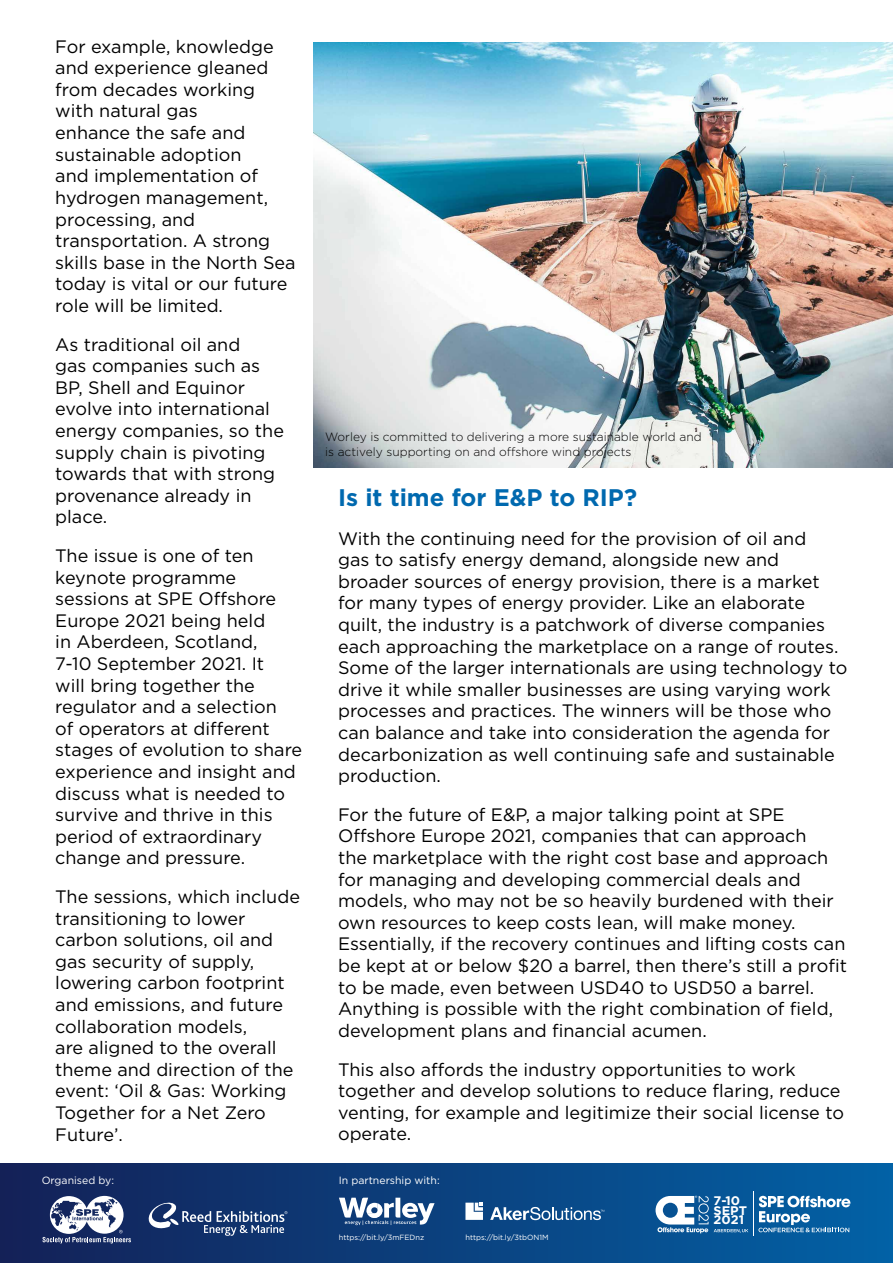
<style>
.page{position:relative;width:893px;height:1263px;background:#fff}
.page>*{position:absolute;margin:0;border:0;box-sizing:border-box;transform-origin:0 0}
.t1{font:700 24px "Gotham";color:#0069af}
.t2{font:18px/21.6px "Gotham";color:#000}
.t3{font:700 12.45px/9.9px "Gotham";color:#fff}
.t4{font:300 12px/14.4px "Gotham";color:#000}
.t5{font:10.5px "Gotham";color:#fff}
.t6{font:7.5px "Gotham";color:#fff}
</style>
<div class="page">
<div style="left:0;top:1163px;width:893px;height:100px;background:linear-gradient(to right,#142157,#0262a6)"></div>
<svg style="left:758px;top:1196px;width:92px;height:36px"></svg>
<hr style="left:753px;top:1191px;width:1px;height:45px;background:#fff">
<svg style="left:655px;top:1195px;width:93px;height:38px"></svg>
<svg style="left:339px;top:1198px;width:96px;height:27px"></svg>
<svg style="left:465px;top:1202px;width:18px;height:18px"></svg>
<svg style="left:490px;top:1207px;width:114px;height:13px"></svg>
<img style="left:314px;top:43px;width:579px;height:425px">
<svg style="left:147px;top:1201px;width:140px;height:35px"></svg>
<svg style="left:43px;top:1196px;width:88px;height:48px"></svg>
<p class="t2" style="left:55px;top:35px;width:242px">For example, knowledge and experience gleaned from decades working with natural gas<br>enhance the safe and sustainable adoption<br>and implementation of hydrogen management, processing, and transportation. A strong skills base in the North Sea today is vital or our future role will be limited.</p>
<p class="t2" style="left:55px;top:333px;width:230px">As traditional oil and<br>gas companies such as<br>BP, Shell and Equinor evolve into international energy companies, so the supply chain is pivoting towards that with strong provenance already in place.</p>
<p class="t2" style="left:55px;top:544px;width:248px">The issue is one of ten keynote programme sessions at SPE Offshore<br>Europe 2021 being held<br>in Aberdeen, Scotland,<br>7-10 September 2021. It<br>will bring together the regulator and a selection<br>of operators at different stages of evolution to share experience and insight and discuss what is needed to survive and thrive in this period of extraordinary change and pressure.</p>
<p class="t2" style="left:55px;top:885px;width:246px">The sessions, which include transitioning to lower carbon solutions, oil and gas security of supply, lowering carbon footprint and emissions, and future collaboration models,<br>are aligned to the overall theme and direction of the event: ‘Oil &amp; Gas: Working<br>Together for a Net Zero<br>Future’.</p>
<p class="t4" style="left:325px;top:429px;width:378px">Worley is committed to delivering a more sustainable world and is actively supporting on and offshore wind projects</p>
<h1 class="t1" style="left:338px;top:482px;width:300px">Is it time for E&amp;P to RIP?</h1>
<p class="t2" style="left:338px;top:527px;width:511px">With the continuing need for the provision of oil and<br>gas to satisfy energy demand, alongside new and broader sources of energy provision, there is a market for many types of energy provider. Like an elaborate quilt, the industry is a patchwork of diverse companies each approaching the marketplace on a range of routes.<br>Some of the larger internationals are using technology to drive it while smaller businesses are using varying work processes and practices. The winners will be those who can balance and take into consideration the agenda for decarbonization as well continuing safe and sustainable production.</p>
<p class="t2" style="left:338px;top:803px;width:510px">For the future of E&amp;P, a major talking point at SPE Offshore Europe 2021, companies that can approach<br>the marketplace with the right cost base and approach for managing and developing commercial deals and models, who may not be so heavily burdened with their own resources to keep costs lean, will make money.<br>Essentially, if the recovery continues and lifting costs can be kept at or below $20 a barrel, then there’s still a profit to be made, even between USD40 to USD50 a barrel.<br>Anything is possible with the right combination of field, development plans and financial acumen.</p>
<p class="t2" style="left:338px;top:1058px;width:507px">This also affords the industry opportunities to work together and develop solutions to reduce flaring, reduce venting, for example and legitimize their social license to operate.</p>
<p class="t5" style="left:42px;top:1174px;width:74px">Organised by:</p>
<p class="t5" style="left:339px;top:1174px;width:102px">In partnership with:</p>
<p class="t6" style="left:339px;top:1232px;width:87px">https://bit.ly/3mFEDnz</p>
<p class="t6" style="left:465px;top:1232px;width:85px">https://bit.ly/3tbON1M</p>
<p class="t3" style="left:713px;top:1195px;width:35px">7-10<br>SEPT<br>2021</p>
</div>
